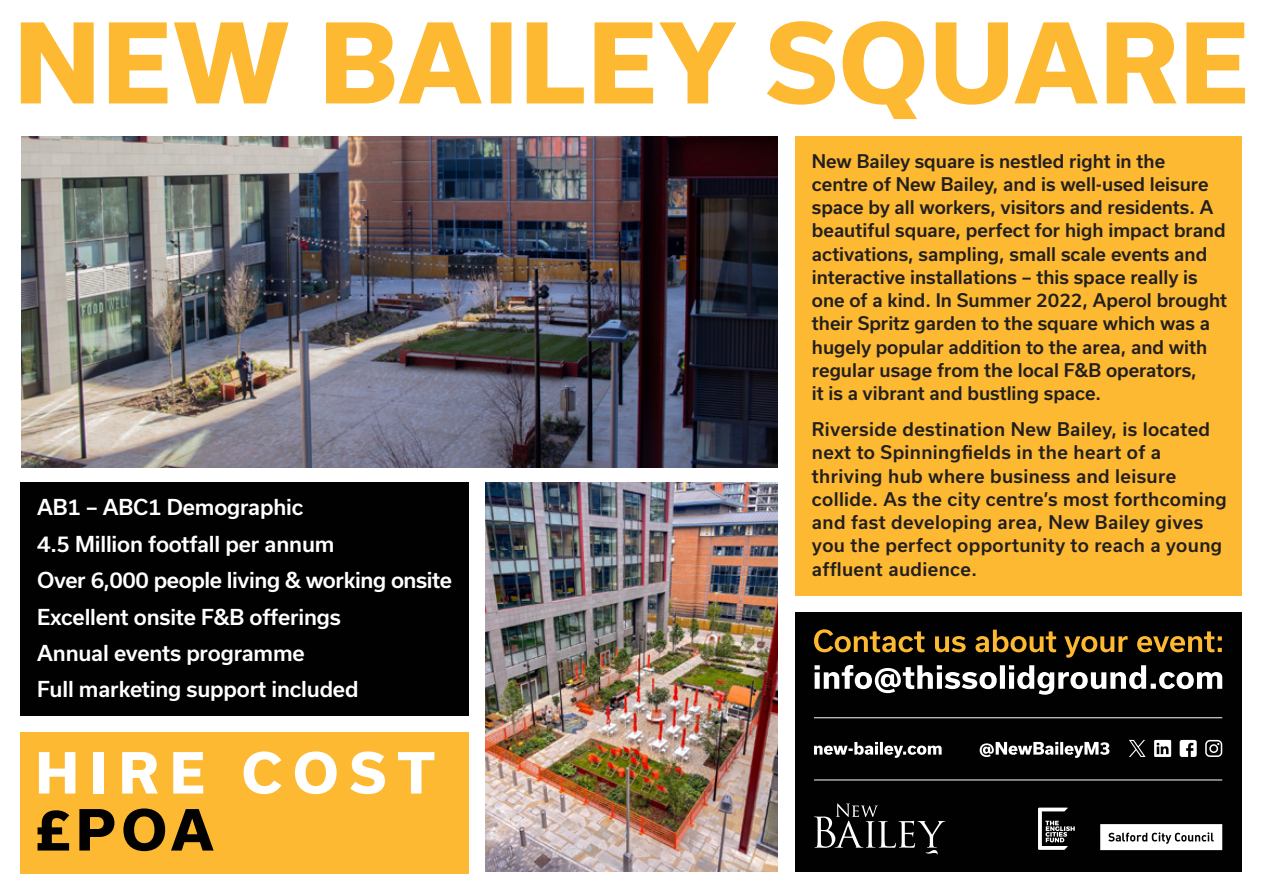
<style>
.page{position:relative;width:1263px;height:893px;background:#fff}
.page>*{position:absolute;margin:0;border:0;box-sizing:border-box;transform-origin:0 0}
.t1{font:800 54px/57px "Usual";letter-spacing:.21em;color:#fff}
.Paragraph_Style_1{font:500 21px "Usual";letter-spacing:-.01em;color:#fff}
.t2{font:500 18px/23.2px "Usual";color:#231f20}
.t3{font:500 18px/23.2px "Usual";letter-spacing:.02em;color:#231f20}
.s1{color:#010101}
</style>
<div class="page">
<div style="left:20px;top:732px;width:448px;height:142px;background:#fdb931"></div>
<svg style="left:21px;top:21px;width:1224px;height:98px"></svg>
<div style="left:795px;top:612px;width:446px;height:260px;background:#010101"></div>
<div style="left:795px;top:136px;width:446px;height:459px;background:#fdb931"></div>
<svg style="left:814px;top:803px;width:131px;height:51px"></svg>
<svg style="left:1100px;top:824px;width:122px;height:26px;background:#e1e1e1"></svg>
<svg style="left:1038px;top:808px;width:37px;height:42px"></svg>
<img style="left:22px;top:136px;width:756px;height:332px">
<img style="left:485px;top:483px;width:293px;height:389px">
<svg style="left:814px;top:742px;width:128px;height:16px"></svg>
<svg style="left:980px;top:742px;width:129px;height:16px"></svg>
<svg style="left:814px;top:665px;width:408px;height:30px"></svg>
<svg style="left:814px;top:629px;width:408px;height:29px"></svg>
<hr style="left:814px;top:780px;width:408px;height:1px;background:#fff">
<hr style="left:814px;top:717px;width:408px;height:1px;background:#fff">
<div style="left:20px;top:483px;width:448px;height:233px;background:#010101"></div>
<svg style="left:1154px;top:740px;width:17px;height:17px"></svg>
<svg style="left:1205px;top:740px;width:17px;height:17px"></svg>
<svg style="left:1180px;top:740px;width:17px;height:17px"></svg>
<svg style="left:1129px;top:740px;width:16px;height:17px"></svg>
<p class="Paragraph_Style_1" style="left:37px;top:495px;width:268px">AB1 – ABC1 Demographic</p>
<p class="Paragraph_Style_1" style="left:37px;top:532px;width:299px">4.5 Million footfall per annum</p>
<p class="Paragraph_Style_1" style="left:37px;top:568px;width:416px">Over 6,000 people living &amp; working onsite</p>
<p class="Paragraph_Style_1" style="left:37px;top:605px;width:305px">Excellent onsite F&amp;B offerings</p>
<p class="Paragraph_Style_1" style="left:37px;top:641px;width:269px">Annual events programme</p>
<p class="Paragraph_Style_1" style="left:37px;top:677px;width:323px">Full marketing support included</p>
<p class="t1" style="left:36px;top:745px;width:401px">HIRE COST <span class="s1">£POA</span></p>
<p class="t2" style="left:812px;top:149px;width:417px">New Bailey square is nestled right in the<br>centre of New Bailey, and is well-used leisure space by all workers, visitors and residents. A beautiful square, perfect for high impact brand activations, sampling, small scale events and interactive installations – this space really is one of a kind. In Summer 2022, Aperol brought their Spritz garden to the square which was a hugely popular addition to the area, and with regular usage from the local F&amp;B operators,<br>it is a vibrant and bustling space.</p>
<p class="t3" style="left:812px;top:418px;width:416px">Riverside destination New Bailey, is located next to Spinningfields in the heart of a thriving hub where business and leisure collide. As the city centre’s most forthcoming and fast developing area, New Bailey gives you the perfect opportunity to reach a young affluent audience.</p>
</div>
